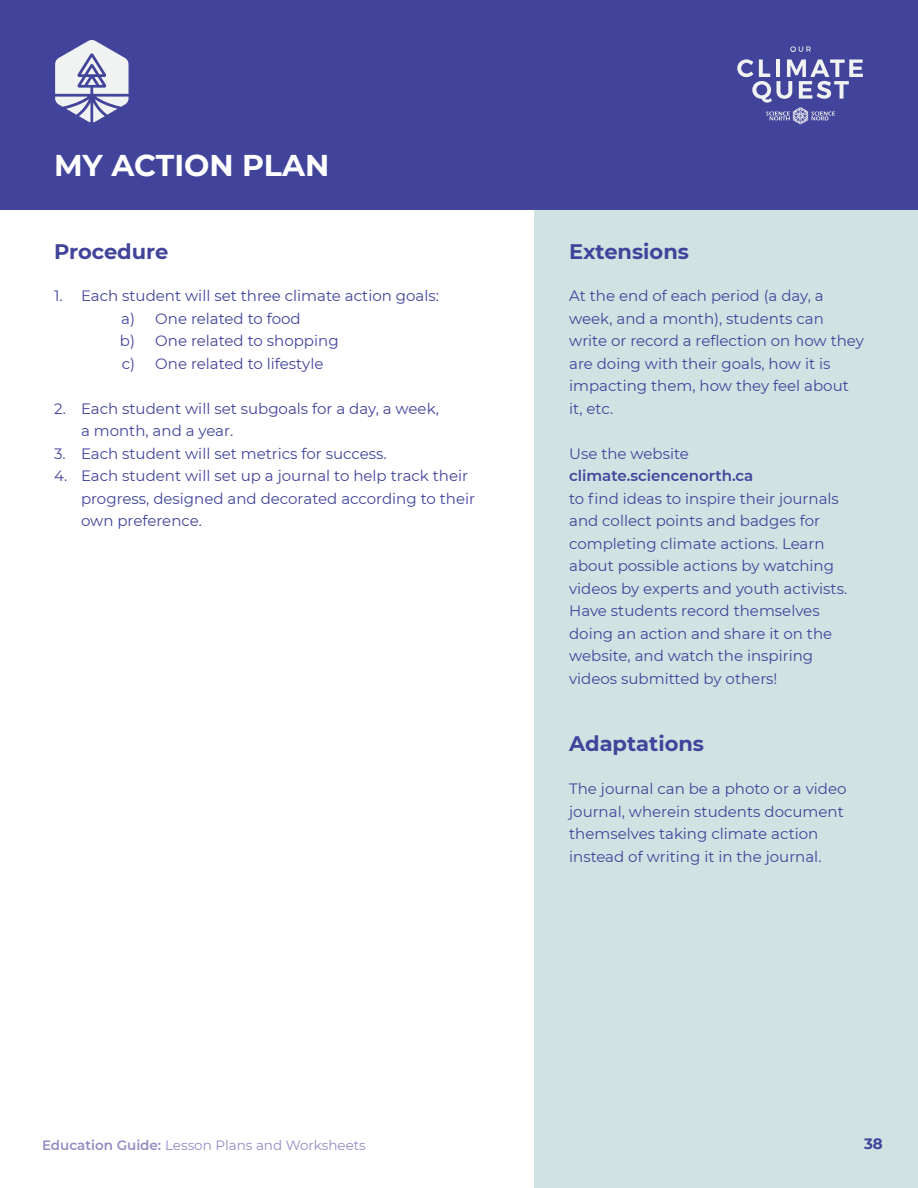
<style>
.page{position:relative;width:918px;height:1188px;background:#fff}
.page>*{position:absolute;margin:0;border:0;box-sizing:border-box;transform-origin:0 0}
.t1{font:700 30px "Montserrat";color:#fff}
.t2{font:700 21px "Montserrat";color:#41449a}
.t3{font:15px/22.5px "Montserrat";color:#41449a}
.t4{font:600 15px "Montserrat";color:#41449a}
.t5{font:700 15px "Montserrat";color:#41449a}
.t6{font:13.5px "Montserrat";color:#928dc3}
.s1{font-weight:600}
</style>
<div class="page">
<div style="left:535px;top:186px;width:383px;height:1002px;background:#d0e3e3"></div>
<div style="left:0;top:0;width:918px;height:210px;background:#41449a"></div>
<svg style="left:790px;top:46px;width:21px;height:6px"></svg>
<svg style="left:737px;top:59px;width:126px;height:66px"></svg>
<svg style="left:55px;top:40px;width:74px;height:82px"></svg>
<h1 class="t1" style="left:54px;top:144px;width:277px">MY ACTION PLAN</h1>
<h2 class="t2" style="left:54px;top:236px;width:116px">Procedure</h2>
<p class="t3" style="left:120px;top:284px;width:321px;text-indent:-66px">1. Each student will set three climate action goals: a) One related to food<br>b) One related to shopping<br>c) One related to lifestyle</p>
<p class="t3" style="left:81px;top:397px;width:360px;text-indent:-27px">2. Each student will set subgoals for a day, a week, a month, and a year.</p>
<p class="t3" style="left:54px;top:442px;width:334px">3. Each student will set metrics for success.</p>
<p class="t3" style="left:81px;top:464px;width:396px;text-indent:-27px">4. Each student will set up a journal to help track their progress, designed and decorated according to their own preference.</p>
<h2 class="t2" style="left:569px;top:236px;width:121px">Extensions</h2>
<p class="t3" style="left:569px;top:284px;width:296px">At the end of each period (a day, a week, and a month), students can write or record a reflection on how they are doing with their goals, how it is impacting them, how they feel about it, etc.</p>
<p class="t3" style="left:569px;top:442px;width:121px">Use the website</p>
<p class="t4" style="left:569px;top:465px;width:186px">climate.sciencenorth.ca</p>
<p class="t3" style="left:569px;top:487px;width:280px">to find ideas to inspire their journals and collect points and badges for completing climate actions. Learn about possible actions by watching videos by experts and youth activists.<br>Have students record themselves doing an action and share it on the website, and watch the inspiring videos submitted by others!</p>
<h2 class="t2" style="left:569px;top:729px;width:136px">Adaptations</h2>
<p class="t3" style="left:569px;top:777px;width:279px">The journal can be a photo or a video journal, wherein students document themselves taking climate action instead of writing it in the journal.</p>
<p class="t6" style="left:42px;top:1136px;width:325px"><span class="s1">Education Guide:</span> Lesson Plans and Worksheets</p>
<p class="t5" style="left:864px;top:1132px;width:20px">38</p>
</div>
